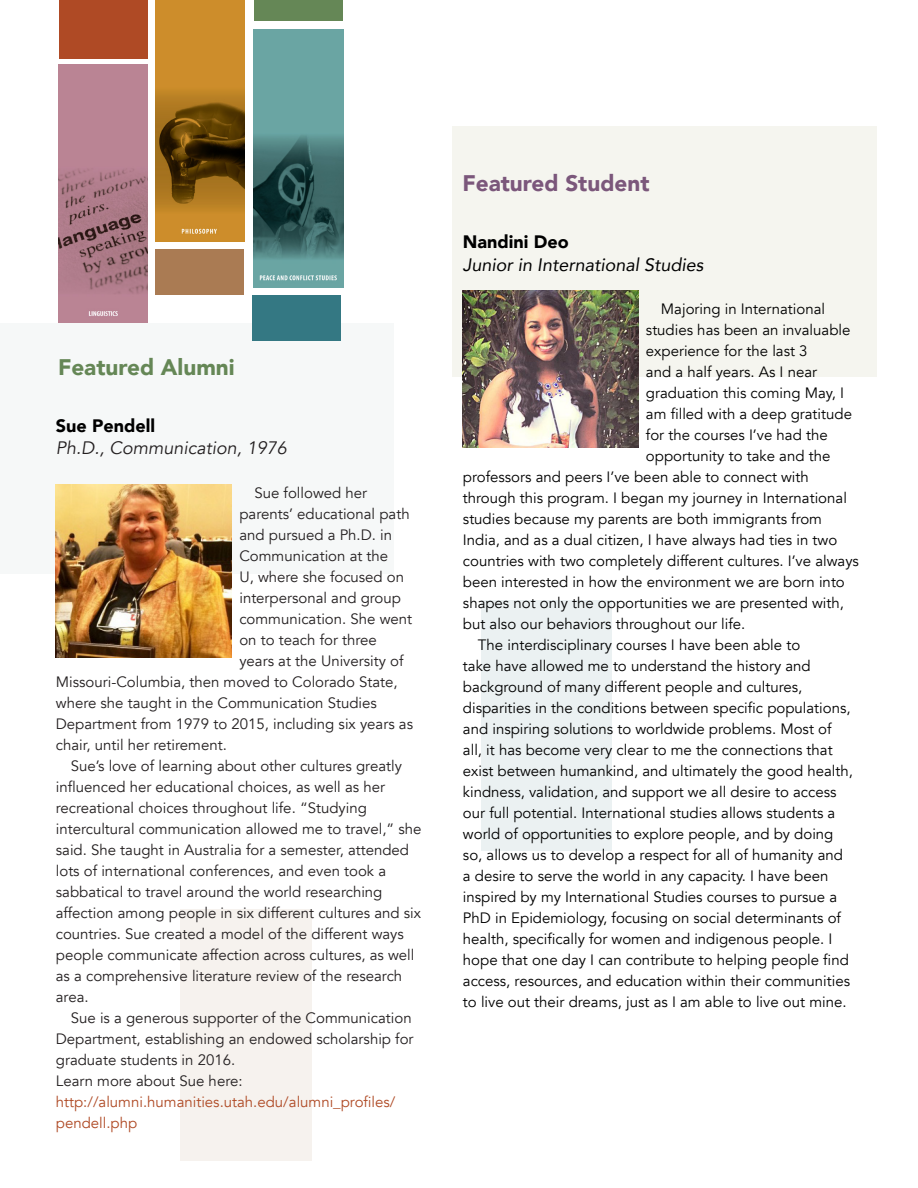
<style>
.page{position:relative;width:918px;height:1188px;background:#fff}
.page>*{position:absolute;margin:0;border:0;box-sizing:border-box;transform-origin:0 0}
.t1{font:900 22.5px "Avenir";color:#7b577b}
.t2{font:900 22.5px "Avenir";color:#658756}
.t3{font:italic 18px "Avenir";color:#000}
.t4{font:italic 18px "Avenir";color:#231f20}
.t5{font:900 18px "Avenir";color:#000}
.t6{font:15px/21px "Avenir";color:#000}
.t7{font:15px/21px "Avenir";color:#231f20}
.t8{font:15px/21px "Avenir";color:#af4a25}
</style>
<div class="page">
<div style="left:0;top:323px;width:393px;height:251px;background:#f6f8f8"></div>
<div style="left:452px;top:126px;width:425px;height:250px;background:#f5f5ef"></div>
<div style="left:481px;top:600px;width:130px;height:250px;background:#ebf1f2"></div>
<div style="left:181px;top:909px;width:131px;height:252px;background:#f6f2ee"></div>
<img style="left:56px;top:484px;width:176px;height:174px">
<img style="left:462px;top:290px;width:176px;height:157px">
<img style="left:58px;top:65px;width:90px;height:258px">
<img style="left:254px;top:29px;width:90px;height:258px">
<img style="left:155px;top:0;width:90px;height:242px">
<div style="left:254px;top:0;width:88px;height:21px;background:#658756"></div>
<div style="left:60px;top:0;width:88px;height:59px;background:#af4a25"></div>
<div style="left:155px;top:249px;width:88px;height:46px;background:#aa7b53"></div>
<div style="left:252px;top:295px;width:89px;height:46px;background:#347883"></div>
<p class="t2" style="left:58px;top:348px;width:178px">Featured Alumni</p>
<p class="t5" style="left:56px;top:410px;width:101px">Sue Pendell</p>
<p class="t4" style="left:56px;top:437px;width:233px">Ph.D., Communication, 1976</p>
<p class="t7" style="left:254px;top:482px;width:114px">Sue followed her</p>
<p class="t7" style="left:239px;top:503px;width:172px">parents’ educational path</p>
<p class="t7" style="left:239px;top:524px;width:154px">and pursued a Ph.D. in</p>
<p class="t7" style="left:239px;top:545px;width:150px">Communication at the</p>
<p class="t7" style="left:239px;top:566px;width:166px">U, where she focused on</p>
<p class="t7" style="left:239px;top:587px;width:163px">interpersonal and group</p>
<p class="t7" style="left:239px;top:608px;width:174px">communication. She went</p>
<p class="t7" style="left:239px;top:629px;width:139px">on to teach for three</p>
<p class="t7" style="left:239px;top:650px;width:166px">years at the University of</p>
<p class="t7" style="left:56px;top:671px;width:343px">Missouri-Columbia, then moved to Colorado State,</p>
<p class="t7" style="left:56px;top:692px;width:323px">where she taught in the Communication Studies</p>
<p class="t7" style="left:56px;top:713px;width:359px">Department from 1979 to 2015, including six years as</p>
<p class="t7" style="left:56px;top:734px;width:173px">chair, until her retirement.</p>
<p class="t7" style="left:56px;top:755px;width:367px;text-indent:15px">Sue’s love of learning about other cultures greatly influenced her educational choices, as well as her recreational choices throughout life. “Studying intercultural communication allowed me to travel,” she said. She taught in Australia for a semester, attended lots of international conferences, and even took a sabbatical to travel around the world researching affection among people in six different cultures and six countries. Sue created a model of the different ways people communicate affection across cultures, as well as a comprehensive literature review of the research area.</p>
<p class="t7" style="left:56px;top:1007px;width:359px;text-indent:15px">Sue is a generous supporter of the Communication<br>Department, establishing an endowed scholarship for graduate students in 2016.</p>
<p class="t7" style="left:56px;top:1070px;width:188px">Learn more about Sue here:</p>
<p class="t8" style="left:56px;top:1091px;width:341px">http://alumni.humanities.utah.edu/alumni_profiles/ pendell.php</p>
<p class="t1" style="left:462px;top:164px;width:189px">Featured Student</p>
<p class="t5" style="left:463px;top:227px;width:108px">Nandini Deo</p>
<p class="t3" style="left:463px;top:254px;width:242px">Junior in International Studies</p>
<p class="t6" style="left:661px;top:299px;width:166px">Majoring in International</p>
<p class="t6" style="left:646px;top:320px;width:206px">studies has been an invaluable</p>
<p class="t6" style="left:646px;top:341px;width:163px">experience for the last 3</p>
<p class="t6" style="left:646px;top:362px;width:173px">and a half years. As I near</p>
<p class="t6" style="left:646px;top:383px;width:200px">graduation this coming May, I</p>
<p class="t6" style="left:646px;top:404px;width:208px">am filled with a deep gratitude</p>
<p class="t6" style="left:646px;top:425px;width:183px">for the courses I’ve had the</p>
<p class="t6" style="left:646px;top:446px;width:186px">opportunity to take and the</p>
<p class="t6" style="left:463px;top:467px;width:347px">professors and peers I’ve been able to connect with</p>
<p class="t6" style="left:463px;top:488px;width:385px">through this program. I began my journey in International</p>
<p class="t6" style="left:463px;top:509px;width:361px">studies because my parents are both immigrants from</p>
<p class="t6" style="left:463px;top:530px;width:376px">India, and as a dual citizen, I have always had ties in two</p>
<p class="t6" style="left:463px;top:551px;width:398px">countries with two completely different cultures. I’ve always</p>
<p class="t6" style="left:463px;top:572px;width:383px">been interested in how the environment we are born into</p>
<p class="t6" style="left:463px;top:593px;width:383px">shapes not only the opportunities we are presented with,</p>
<p class="t6" style="left:463px;top:614px;width:284px">but also our behaviors throughout our life.</p>
<p class="t6" style="left:463px;top:635px;width:392px;text-indent:15px">The interdisciplinary courses I have been able to<br>take have allowed me to understand the history and background of many different people and cultures, disparities in the conditions between specific populations, and inspiring solutions to worldwide problems. Most of all, it has become very clear to me the connections that exist between humankind, and ultimately the good health, kindness, validation, and support we all desire to access our full potential. International studies allows students a world of opportunities to explore people, and by doing so, allows us to develop a respect for all of humanity and a desire to serve the world in any capacity. I have been inspired by my International Studies courses to pursue a PhD in Epidemiology, focusing on social determinants of health, specifically for women and indigenous people. I hope that one day I can contribute to helping people find access, resources, and education within their communities to live out their dreams, just as I am able to live out mine.</p>
</div>
